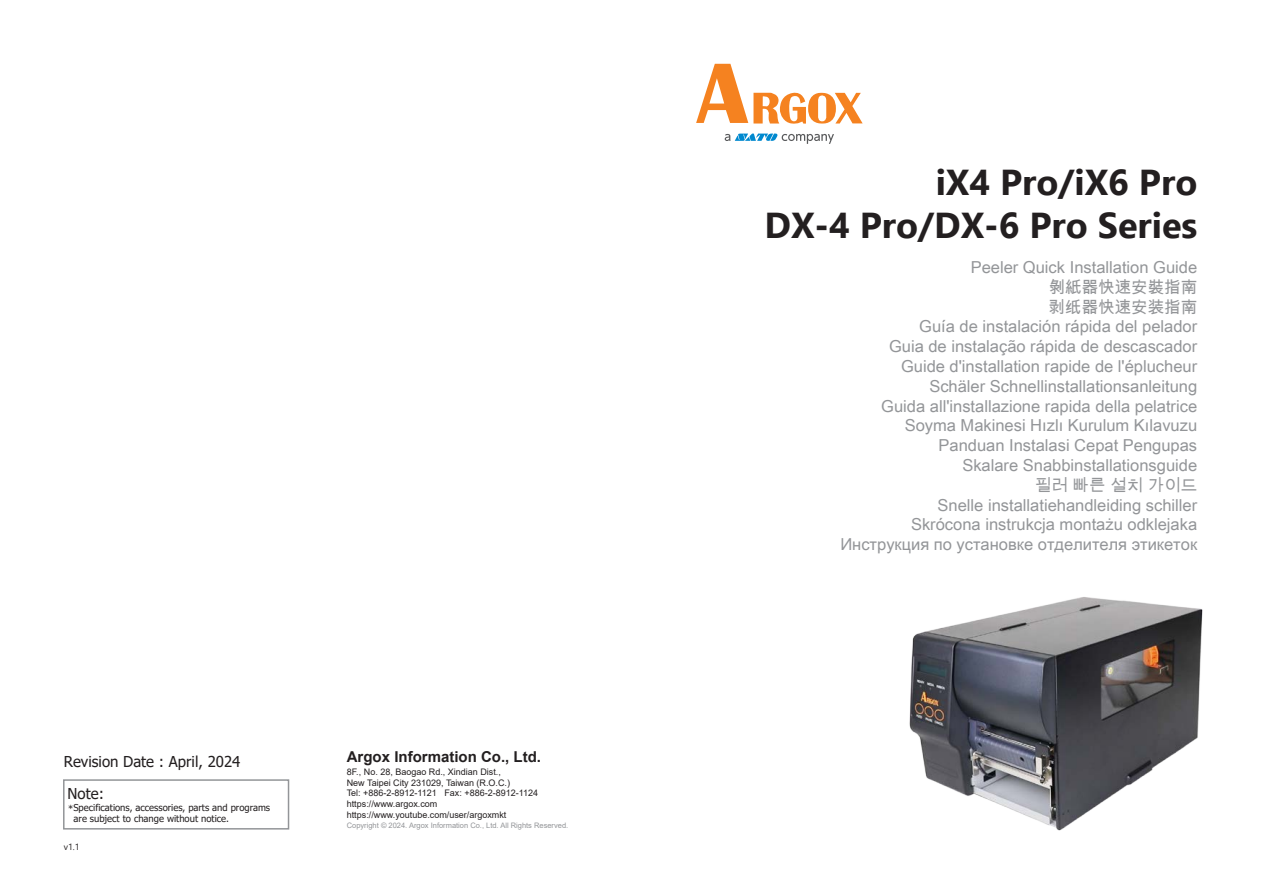
<style>
.page{position:relative;width:1263px;height:893px;background:#fff}
.page>*{position:absolute;margin:0;border:0;box-sizing:border-box;transform-origin:0 0}
.t1{font:700 36px/43.2px "Ebrima";color:#231f20;text-align:right}
.t2{font:16.5px/19.8px "Arial Unicode MS";color:#939598;text-align:right}
.t3{font:15px "Tahoma";color:#231f20}
.t4{font:700 15px "Arial";color:#231f20}
.t5{font:9.45px/11.4px "Tahoma";color:#231f20}
.t6{font:9px/10.8px "Arial";color:#231f20}
.t7{font:9px "Ebrima";color:#231f20}
.t8{font:7.5px "Arial";color:#939598}
</style>
<div class="page">
<div style="left:63px;top:779px;width:226px;height:51px;border:2px solid #939598"></div>
<svg style="left:696px;top:64px;width:167px;height:60px"></svg>
<svg style="left:725px;top:134px;width:109px;height:10px"></svg>
<img style="left:909px;top:597px;width:294px;height:234px">
<p class="t3" style="left:64px;top:752px;width:178px">Revision Date : April, 2024</p>
<p class="t5" style="left:74px;top:802px;width:198px;text-indent:-5px">*Specifications, accessories, parts and programs are subject to change without notice.</p>
<p class="t3" style="left:68px;top:783px;width:38px">Note:</p>
<p class="t7" style="left:64px;top:840px;width:17px">v1.1</p>
<p class="t4" style="left:347px;top:746px;width:196px">Argox Information Co., Ltd.</p>
<p class="t6" style="left:347px;top:766px;width:193px">8F., No. 28, Baogao Rd., Xindian Dist.,<br>New Taipei City 231029, Taiwan (R.O.C.)<br>Tel: +886-2-8912-1121 Fax: +886-2-8912-1124 https://www.argox.com https://www.youtube.com/user/argoxmkt</p>
<p class="t8" style="left:347px;top:820px;width:223px">Copyright © 2024. Argox Information Co., Ltd. All Rights Reserved.</p>
<h1 class="t1" style="left:764px;top:158px;width:434px">iX4 Pro/iX6 Pro<br>DX-4 Pro/DX-6 Pro Series</h1>
<p class="t2" style="left:840px;top:257px;width:358px">Peeler Quick Installation Guide<br>剝紙器快速安裝指南<br>剥纸器快速安装指南<br>Guía de instalación rápida del pelador<br>Guia de instalação rápida de descascador<br>Guide d'installation rapide de l'éplucheur<br>Schäler Schnellinstallationsanleitung<br>Guida all'installazione rapida della pelatrice Soyma Makinesi Hızlı Kurulum Kılavuzu Panduan Instalasi Cepat Pengupas<br>Skalare Snabbinstallationsguide<br>필러 빠른 설치 가이드<br>Snelle installatiehandleiding schiller<br>Skrócona instrukcja montażu odklejaka Инструкция по установке отделителя этикеток</p>
</div>
